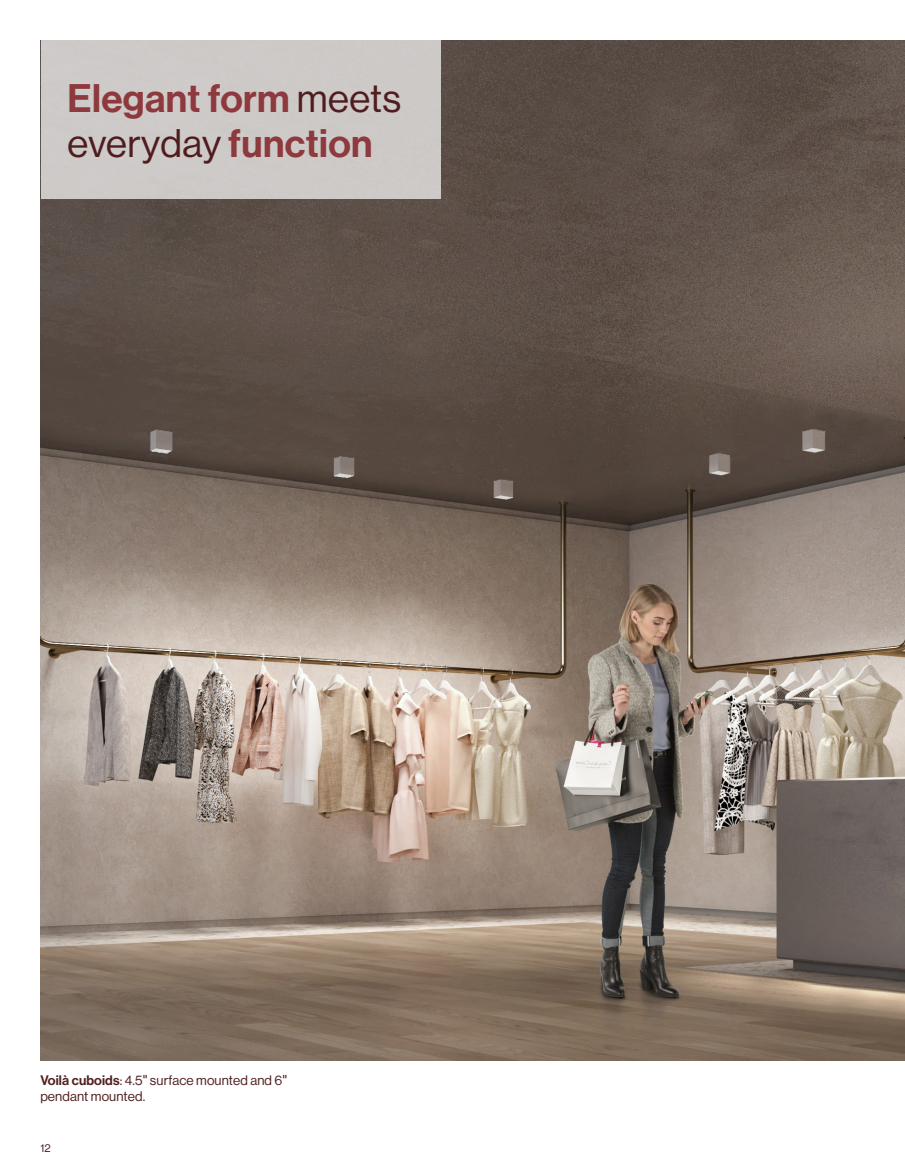
<style>
.page{position:relative;width:905px;height:1175px;background:#fff}
.page>*{position:absolute;margin:0;border:0;box-sizing:border-box;transform-origin:0 0}
.TITLE-H1{font:39px/45px "N Haas Grotesk DS Pro 65 Md";letter-spacing:.01em;color:#8d393d}
.TXT-Légende{font:13.5px/16.5px "N Haas Grotesk DS Pro 55 Rg";letter-spacing:.01em;color:#512021}
.t1{font:11.25px "N Haas Grotesk DS Pro 55 Rg";color:#501d1f}
.s1{font-family:"N Haas Grotesk DS Pro 55 Rg";color:#501d1f}
.s2{font-family:"N Haas Grotesk DS Pro 65 Md"}
.s3{font-family:"Neue Haas Grotesk Text Pro"}
</style>
<div class="page">
<img style="left:40px;top:40px;width:864px;height:1020px">
<div style="left:40px;top:40px;width:400px;height:159px;background:#cdcac8"></div>
<p class="TITLE-H1" style="left:68px;top:77px;width:335px">Elegant form <span class="s1">meets everyday</span> function</p>
<p class="TXT-Légende" style="left:40px;top:1071px;width:248px"><span class="s2">Voilà cuboids</span>: 4.5<span class="s3">"</span> surface mounted and 6<span class="s3">" </span>pendant mounted.</p>
<p class="t1" style="left:40px;top:1141px;width:12px">12</p>
</div>
